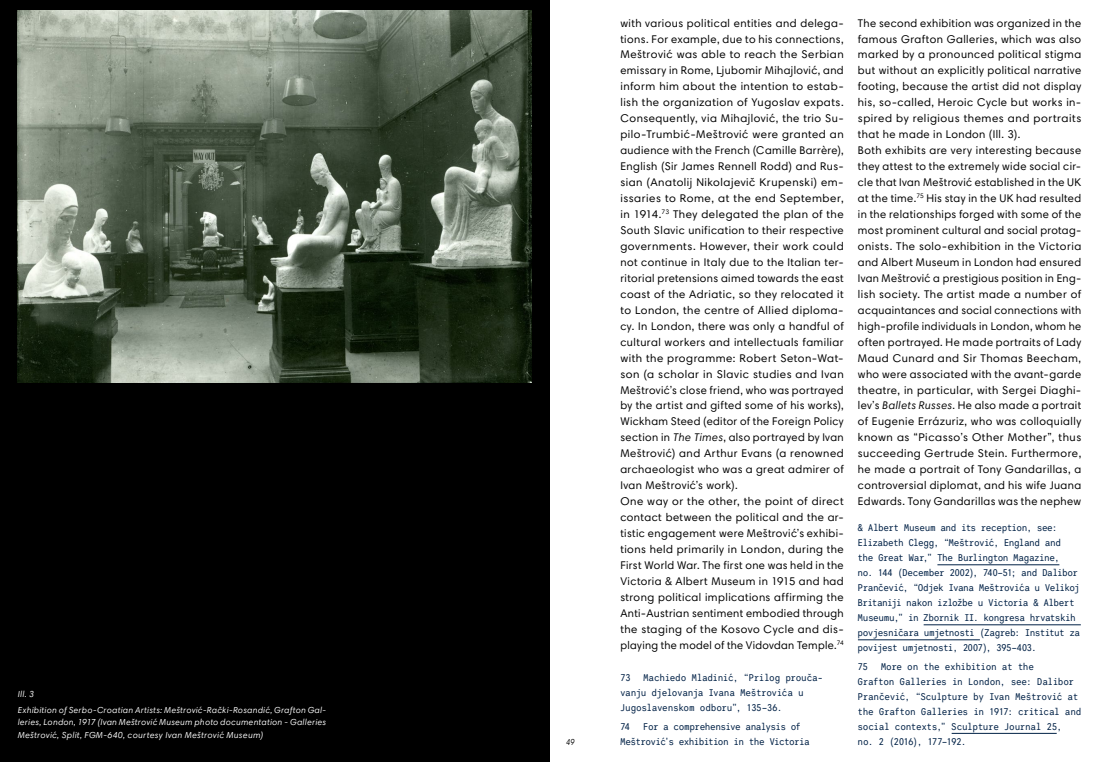
<style>
.page{position:relative;width:1099px;height:762px;background:#fff}
.page>*{position:absolute;margin:0;border:0;box-sizing:border-box;transform-origin:0 0}
.t1{font:11.25px/16px "Harmonia Sans Pro Cyr";letter-spacing:.035em;color:#000}
.t2{font:10px/15px "Harmonia Sans Mono Std CE";letter-spacing:.015em;color:#002146}
.t3{font:italic 8.75px/16px "Harmonia Sans Pro Cyr";letter-spacing:.04em;color:#fff}
.t4{font:italic 8.75px "Harmonia Sans Pro Cyr";color:#000;scale:.85 1}
.s1{font-style:italic}
</style>
<div class="page">
<hr style="left:937px;top:564px;width:122px;height:1px;background:#002146">
<hr style="left:923px;top:624px;width:157px;height:1px;background:#002146">
<hr style="left:857px;top:639px;width:122px;height:1px;background:#002146">
<hr style="left:951px;top:733px;width:105px;height:1px;background:#002146">
<div style="left:0;top:0;width:549px;height:762px;background:#000"></div>
<img style="left:18px;top:11px;width:514px;height:372px">
<p class="t3" style="left:18px;top:685px;width:310px">Ill. 3<br>Exhibition of Serbo-Croatian Artists: Meštrović-Rački-Rosandić, Grafton Gal-</p>
<p class="t3" style="left:18px;top:715px;width:310px;line-height:12.5px">leries, London, 1917 (Ivan Meštrović Museum photo documentation - Galleries<br>Meštrović, Split, FGM-640, courtesy Ivan Meštrović Museum)</p>
<p class="t4" style="left:566px;top:736px;width:11px">49</p>
<p class="t1" style="left:620px;top:15px;width:225px">with various political entities and delega&shy;tions. For example, due to his connections, Meštrović was able to reach the Serbian emissary in Rome, Ljubomir Mihajlović, and inform him about the intention to estab&shy;lish the organization of Yugoslav expats.<br>Consequently, via Mihajlović, the trio Su&shy;pilo-Trumbić-Meštrović were granted an audience with the French (Camille Barrère), English (Sir James Rennell Rodd) and Rus&shy;sian (Anatolij Nikolajevič Krupenski) em&shy;issaries to Rome, at the end September, in 1914.<sup>73</sup> They delegated the plan of the South Slavic unification to their respective governments. However, their work could not continue in Italy due to the Italian ter&shy;ritorial pretensions aimed towards the east coast of the Adriatic, so they relocated it to London, the centre of Allied diploma&shy;cy. In London, there was only a handful of cultural workers and intellectuals familiar with the programme: Robert Seton-Wat&shy;son (a scholar in Slavic studies and Ivan Meštrović’s close friend, who was portrayed by the artist and gifted some of his works), Wickham Steed (editor of the Foreign Policy section in <span class="s1">The Times</span>, also portrayed by Ivan Meštrović) and Arthur Evans (a renowned archaeologist who was a great admirer of Ivan Meštrović’s work).<br>One way or the other, the point of direct contact between the political and the ar&shy;tistic engagement were Meštrović’s exhibi&shy;tions held primarily in London, during the First World War. The first one was held in the Victoria &amp; Albert Museum in 1915 and had strong political implications affirming the Anti-Austrian sentiment embodied through the staging of the Kosovo Cycle and dis&shy;playing the model of the Vidovdan Temple.<sup>74</sup></p>
<p class="t2" style="left:620px;top:670px;width:12px">73</p>
<p class="t2" style="left:620px;top:670px;width:204px;text-indent:23px">Machiedo Mladinić, “Prilog prouča&shy;vanju djelovanja Ivana Meštrovića u<br>Jugoslavenskom odboru”, 135–36.</p>
<p class="t2" style="left:620px;top:718px;width:11px">74</p>
<p class="t2" style="left:620px;top:718px;width:190px;text-indent:23px">For a comprehensive analysis of<br>Meštrović’s exhibition in the Victoria</p>
<p class="t1" style="left:857px;top:15px;width:225px">The second exhibition was organized in the famous Grafton Galleries, which was also marked by a pronounced political stigma but without an explicitly political narrative footing, because the artist did not display his, so-called, Heroic Cycle but works in&shy;spired by religious themes and portraits that he made in London (Ill. 3).<br>Both exhibits are very interesting because they attest to the extremely wide social cir&shy;cle that Ivan Meštrović established in the UK at the time.<sup>75</sup> His stay in the UK had resulted in the relationships forged with some of the most prominent cultural and social protag&shy;onists. The solo-exhibition in the Victoria and Albert Museum in London had ensured Ivan Meštrović a prestigious position in Eng&shy;lish society. The artist made a number of acquaintances and social connections with high-profile individuals in London, whom he often portrayed. He made portraits of Lady Maud Cunard and Sir Thomas Beecham, who were associated with the avant-garde theatre, in particular, with Sergei Diaghi&shy;lev’s <span class="s1">Ballets Russes</span>. He also made a portrait of Eugenie Errázuriz, who was colloquially known as “Picasso’s Other Mother”, thus succeeding Gertrude Stein. Furthermore, he made a portrait of Tony Gandarillas, a controversial diplomat, and his wife Juana Edwards. Tony Gandarillas was the nephew</p>
<p class="t2" style="left:857px;top:520px;width:223px">&amp; Albert Museum and its reception, see:<br>Elizabeth Clegg, “Meštrović, England and<br>the Great War,” The Burlington Magazine,<br>no. 144 (December 2002), 740–51; and Dalibor Prančević, “Odjek Ivana Meštrovića u Velikoj Britaniji nakon izložbe u Victoria &amp; Albert Museumu,” in Zbornik II . kongresa hrvatskih povjesničara umjetnosti (Zagreb: Institut za povijest umjetnosti, 2007), 395–403.</p>
<p class="t2" style="left:857px;top:658px;width:12px">75</p>
<p class="t2" style="left:857px;top:658px;width:225px;text-indent:23px">More on the exhibition at the<br>Grafton Galleries in London, see: Dalibor Prančević, “Sculpture by Ivan Meštrović at the Grafton Galleries in 1917: critical and social contexts,” Sculpture Journal 25,<br>no. 2 (2016), 177–192.</p>
</div>
